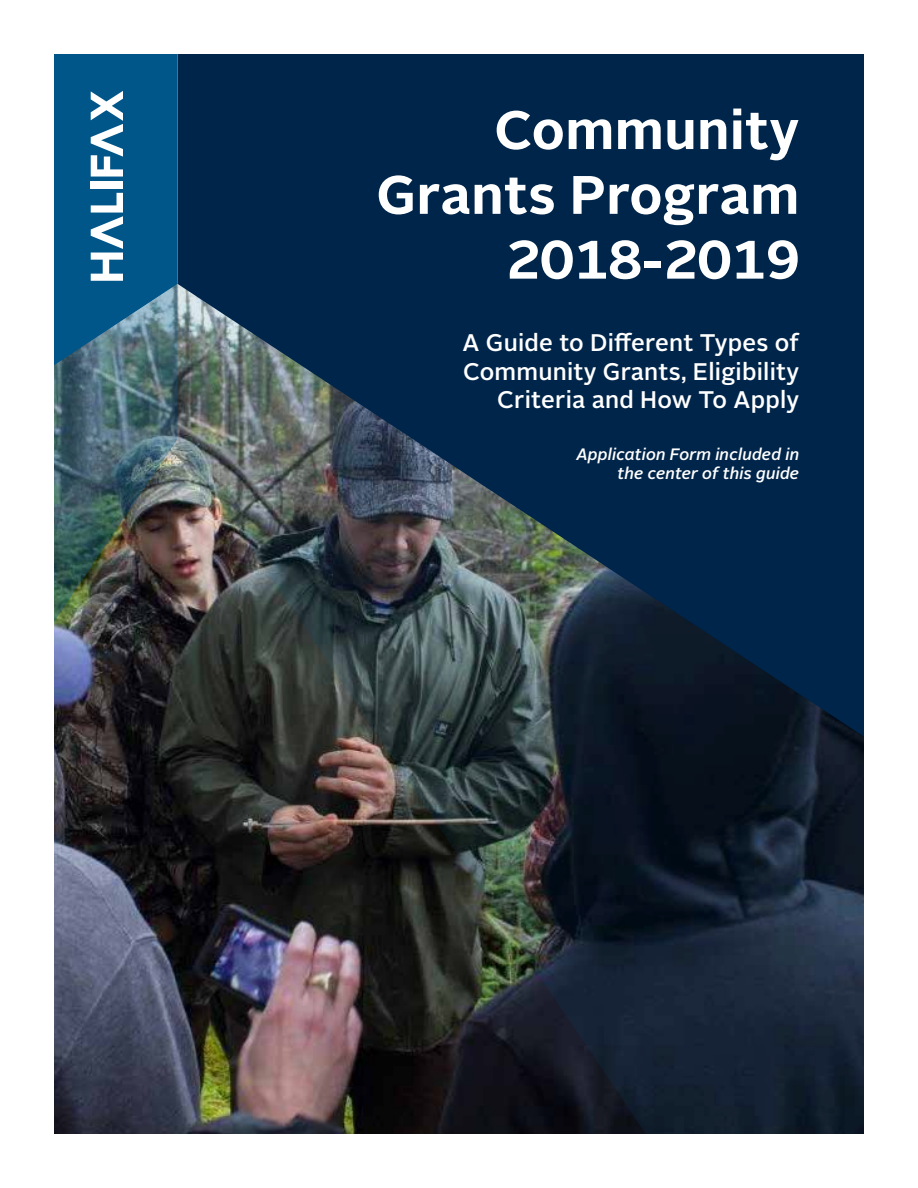
<style>
.page{position:relative;width:918px;height:1188px;background:#fff}
.page>*{position:absolute;margin:0;border:0;box-sizing:border-box;transform-origin:0 0}
.t1{font:700 54px/64.8px "Alright Sans";letter-spacing:.01em;color:#fff;text-align:right}
.t2{font:500 24px/28.8px "Alright Sans";letter-spacing:.01em;color:#fff;text-align:right}
.t3{font:italic 500 16.5px/19.8px "Alright Sans";letter-spacing:.005em;color:#fff;text-align:right}
</style>
<div class="page">
<img style="left:54px;top:365px;width:124px;height:769px">
<img style="left:178px;top:737px;width:686px;height:397px">
<svg style="left:178px;top:54px;width:686px;height:683px;fill:#00254a"></svg>
<svg style="left:54px;top:54px;width:124px;height:311px"></svg>
<h1 class="t1" style="left:377px;top:98px;width:424px">Community<br>Grants Program<br>2018-2019</h1>
<p class="t2" style="left:463px;top:328px;width:338px">A Guide to Different Types of<br>Community Grants, Eligibility<br>Criteria and How To Apply</p>
<p class="t3" style="left:576px;top:444px;width:224px">Application Form included in the center of this guide</p>
</div>
